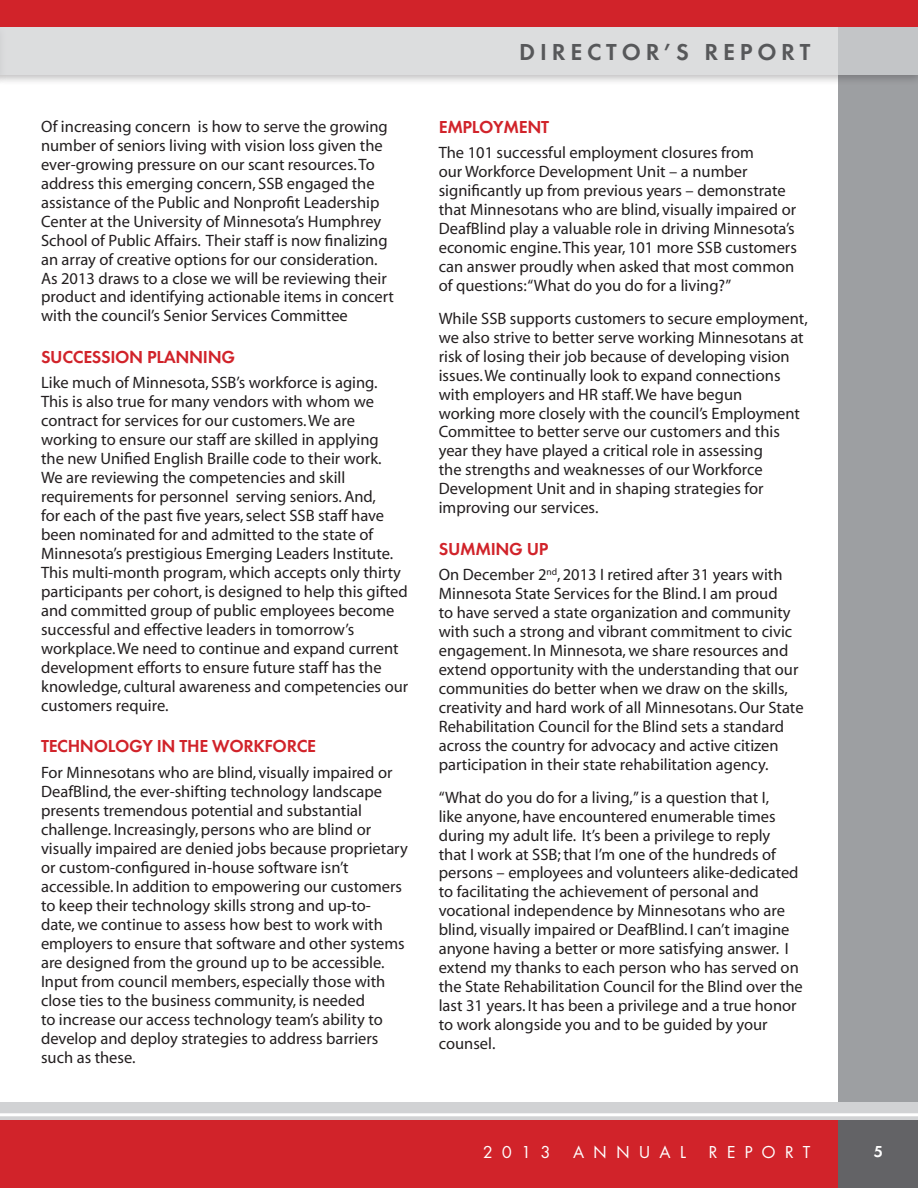
<style>
.page{position:relative;width:918px;height:1188px;background:#fff}
.page>*{position:absolute;margin:0;border:0;box-sizing:border-box;transform-origin:0 0}
.Heading_1{font:600 24px "Futura T";letter-spacing:.2em;color:#57585a}
.Heading_2{font:600 18px "Futura T";letter-spacing:-.02em;color:#d1232a}
.t1{font:18px "Futura T";letter-spacing:.5em;color:#fff}
.Body_Text{font:16.5px/18.9px "Myriad";color:#231f20}
.t2{font:600 16.5px "Futura T";color:#fff}
</style>
<div class="page">
<div style="left:839px;top:27px;width:79px;height:1093px;background:#9d9fa2"></div>
<div style="left:0;top:1103px;width:918px;height:17px;background:#d1d2d4"></div>
<div style="left:0;top:1120px;width:918px;height:68px;background:#d1232a"></div>
<hr style="left:0;top:1113px;width:918px;height:3px;background:#fff">
<div style="left:839px;top:1120px;width:79px;height:68px;background:#636366"></div>
<div style="left:0;top:22px;width:918px;height:64px;background:#231f20;opacity:.4"></div>
<svg style="left:0;top:27px;width:918px;height:48px;fill:#dcddde"></svg>
<div style="left:0;top:0;width:918px;height:27px;background:#d1232a"></div>
<p class="Body_Text" style="left:41px;top:117px;width:355px">Of increasing concern is how to serve the growing number of seniors living with vision loss given the ever-growing pressure on our scant resources. To address this emerging concern, SSB engaged the assistance of the Public and Nonprofit Leadership Center at the University of Minnesota’s Humphrey School of Public Affairs. Their staff is now finalizing an array of creative options for our consideration.<br>As 2013 draws to a close we will be reviewing their product and identifying actionable items in concert with the council’s Senior Services Committee</p>
<p class="Heading_2" style="left:41px;top:346px;width:196px">SUCCESSION PLANNING</p>
<p class="Body_Text" style="left:41px;top:374px;width:369px">Like much of Minnesota, SSB’s workforce is aging.<br>This is also true for many vendors with whom we contract for services for our customers. We are working to ensure our staff are skilled in applying<br>the new Unified English Braille code to their work.<br>We are reviewing the competencies and skill requirements for personnel serving seniors. And,<br>for each of the past five years, select SSB staff have been nominated for and admitted to the state of Minnesota’s prestigious Emerging Leaders Institute.<br>This multi-month program, which accepts only thirty participants per cohort, is designed to help this gifted and committed group of public employees become successful and effective leaders in tomorrow’s workplace. We need to continue and expand current development efforts to ensure future staff has the knowledge, cultural awareness and competencies our customers require.</p>
<p class="Heading_2" style="left:41px;top:736px;width:277px">TECHNOLOGY IN THE WORKFORCE</p>
<p class="Body_Text" style="left:41px;top:764px;width:368px">For Minnesotans who are blind, visually impaired or DeafBlind, the ever-shifting technology landscape presents tremendous potential and substantial challenge. Increasingly, persons who are blind or visually impaired are denied jobs because proprietary or custom-configured in-house software isn’t accessible. In addition to empowering our customers to keep their technology skills strong and up-to&shy;date, we continue to assess how best to work with employers to ensure that software and other systems are designed from the ground up to be accessible.<br>Input from council members, especially those with close ties to the business community, is needed<br>to increase our access technology team’s ability to develop and deploy strategies to address barriers such as these.</p>
<p class="Heading_1" style="left:519px;top:38px;width:293px">DIRECTOR’S REPORT</p>
<p class="Heading_2" style="left:439px;top:116px;width:112px">EMPLOYMENT</p>
<p class="Body_Text" style="left:439px;top:144px;width:360px">The 101 successful employment closures from<br>our Workforce Development Unit – a number significantly up from previous years – demonstrate that Minnesotans who are blind, visually impaired or DeafBlind play a valuable role in driving Minnesota’s economic engine. This year, 101 more SSB customers can answer proudly when asked that most common of questions: “What do you do for a living?”</p>
<p class="Body_Text" style="left:439px;top:309px;width:370px">While SSB supports customers to secure employment, we also strive to better serve working Minnesotans at risk of losing their job because of developing vision issues. We continually look to expand connections with employers and HR staff. We have begun<br>working more closely with the council’s Employment Committee to better serve our customers and this year they have played a critical role in assessing<br>the strengths and weaknesses of our Workforce Development Unit and in shaping strategies for improving our services.</p>
<p class="Heading_2" style="left:439px;top:538px;width:111px">SUMMING UP</p>
<p class="Body_Text" style="left:439px;top:566px;width:366px">On December 2<sup>nd</sup>, 2013 I retired after 31 years with Minnesota State Services for the Blind. I am proud<br>to have served a state organization and community with such a strong and vibrant commitment to civic engagement. In Minnesota, we share resources and extend opportunity with the understanding that our communities do better when we draw on the skills, creativity and hard work of all Minnesotans. Our State Rehabilitation Council for the Blind sets a standard across the country for advocacy and active citizen participation in their state rehabilitation agency.</p>
<p class="Body_Text" style="left:439px;top:788px;width:366px">“What do you do for a living,” is a question that I,<br>like anyone, have encountered enumerable times during my adult life. It’s been a privilege to reply<br>that I work at SSB; that I’m one of the hundreds of persons – employees and volunteers alike-dedicated to facilitating the achievement of personal and vocational independence by Minnesotans who are blind, visually impaired or DeafBlind. I can’t imagine anyone having a better or more satisfying answer. I extend my thanks to each person who has served on the State Rehabilitation Council for the Blind over the last 31 years. It has been a privilege and a true honor to work alongside you and to be guided by your counsel.</p>
<p class="t1" style="left:483px;top:1142px;width:69px">2013</p>
<p class="t1" style="left:573px;top:1142px;width:115px">ANNUAL</p>
<p class="t1" style="left:709px;top:1142px;width:103px">REPORT</p>
<p class="t2" style="left:874px;top:1142px;width:11px">5</p>
</div>
